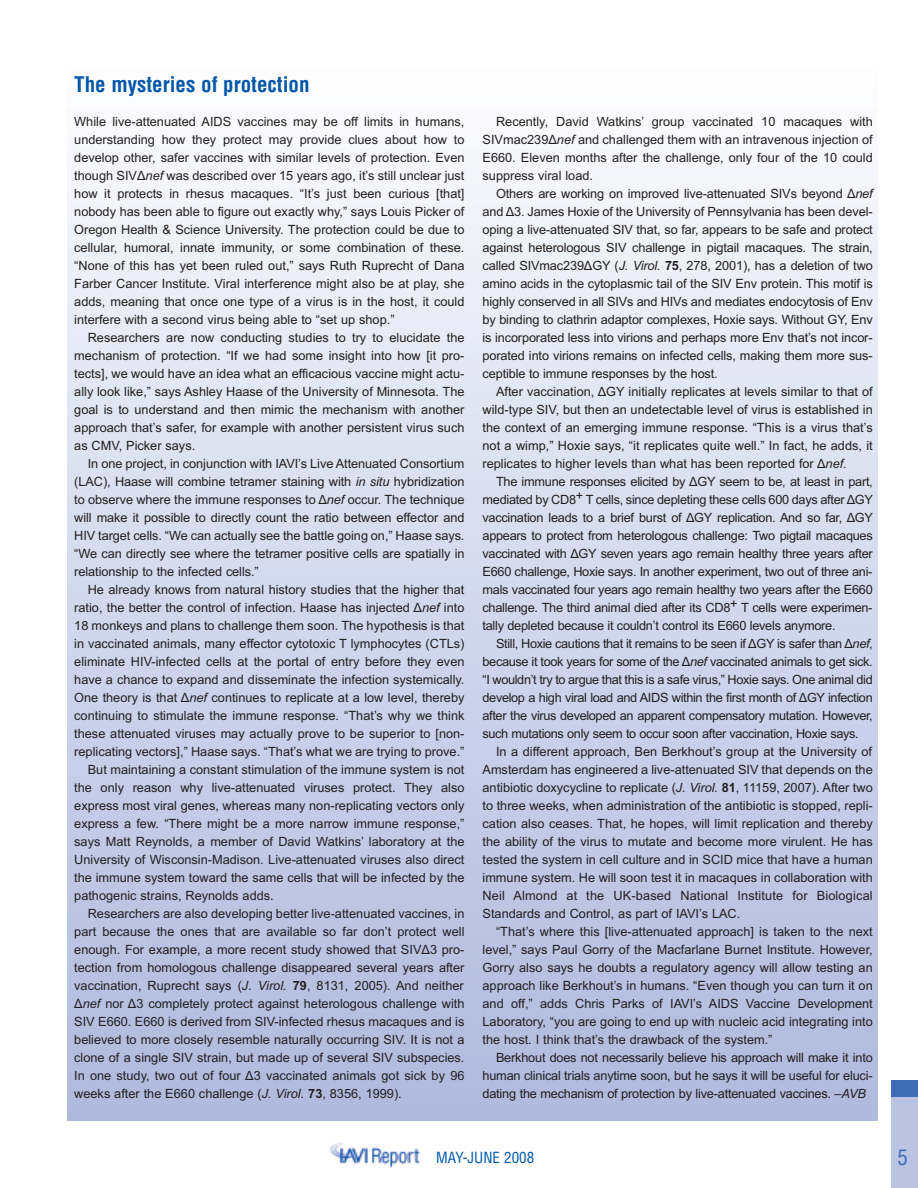
<style>
.page{position:relative;width:918px;height:1188px;background:#fff}
.page>*{position:absolute;margin:0;border:0;box-sizing:border-box;transform-origin:0 0}
.t1{font:700 condensed 21px "Helvetica";color:#0157a8}
.t2{font:condensed 21px "Helvetica";color:#3e6db6}
.t3{font:condensed 15px "Helvetica";color:#0157a8}
.t4{font:12.75px/18px "Arial";color:#231f20;text-align:justify}
.s1{font-style:italic}
.s2{font-weight:700}
</style>
<div class="page">
<div style="left:891px;top:1080px;width:27px;height:108px;background:#bac3e2"></div>
<div style="left:891px;top:1080px;width:27px;height:17px;background:#3e6db6"></div>
<img style="left:329px;top:1142px;width:91px;height:26px">
<div style="left:68px;top:68px;width:810px;height:1052px;background:linear-gradient(to bottom,#fcfcfe,#adb8dd)"></div>
<h1 class="t1" style="left:74px;top:73px;width:237px">The mysteries of protection</h1>
<p class="t4" style="left:74px;top:113px;width:392px">While live-attenuated AIDS vaccines may be off limits in humans, understanding how they protect may provide clues about how to develop other, safer vaccines with similar levels of protection. Even though SIV∆<span class="s1">nef</span> was described over 15 years ago, it’s still unclear just how it protects in rhesus macaques. “It’s just been curious [that] nobody has been able to figure out exactly why,” says Louis Picker of Oregon Health &amp; Science University. The protection could be due to cellular, humoral, innate immunity, or some combination of these. “None of this has yet been ruled out,” says Ruth Ruprecht of Dana Farber Cancer Institute. Viral interference might also be at play, she adds, meaning that once one type of a virus is in the host, it could interfere with a second virus being able to “set up shop.”</p>
<p class="t4" style="left:74px;top:329px;width:392px;text-indent:14px">Researchers are now conducting studies to try to elucidate the mechanism of protection. “If we had some insight into how [it pro&shy;tects], we would have an idea what an efficacious vaccine might actu&shy;ally look like,” says Ashley Haase of the University of Minnesota. The goal is to understand and then mimic the mechanism with another approach that’s safer, for example with another persistent virus such as CMV, Picker says.</p>
<p class="t4" style="left:74px;top:455px;width:392px;text-indent:14px">In one project, in conjunction with IAVI’s Live Attenuated Consortium (LAC), Haase will combine tetramer staining with <span class="s1">in situ</span> hybridization to observe where the immune responses to ∆<span class="s1">nef</span> occur. The technique will make it possible to directly count the ratio between effector and HIV target cells. “We can actually see the battle going on,” Haase says. “We can directly see where the tetramer positive cells are spatially in relationship to the infected cells.”</p>
<p class="t4" style="left:88px;top:581px;width:378px">He already knows from natural history studies that the higher that</p>
<p class="t4" style="left:74px;top:599px;width:392px">ratio, the better the control of infection. Haase has injected ∆<span class="s1">nef</span> into</p>
<p class="t4" style="left:74px;top:617px;width:392px">18 monkeys and plans to challenge them soon. The hypothesis is that</p>
<p class="t4" style="left:74px;top:635px;width:392px">in vaccinated animals, many effector cytotoxic T lymphocytes (CTLs)</p>
<p class="t4" style="left:74px;top:653px;width:392px">eliminate HIV-infected cells at the portal of entry before they even</p>
<p class="t4" style="left:74px;top:671px;width:392px">have a chance to expand and disseminate the infection systemically.</p>
<p class="t4" style="left:74px;top:689px;width:392px">One theory is that ∆<span class="s1">nef</span> continues to replicate at a low level, thereby</p>
<p class="t4" style="left:74px;top:707px;width:392px">continuing to stimulate the immune response. “That’s why we think</p>
<p class="t4" style="left:74px;top:725px;width:392px">these attenuated viruses may actually prove to be superior to [non-</p>
<p class="t4" style="left:74px;top:743px;width:392px">replicating vectors],” Haase says. “That’s what we are trying to prove.”</p>
<p class="t4" style="left:88px;top:761px;width:378px">But maintaining a constant stimulation of the immune system is not</p>
<p class="t4" style="left:74px;top:779px;width:392px">the only reason why live-attenuated viruses protect. They also</p>
<p class="t4" style="left:74px;top:797px;width:392px">express most viral genes, whereas many non-replicating vectors only</p>
<p class="t4" style="left:74px;top:815px;width:392px">express a few. “There might be a more narrow immune response,”</p>
<p class="t4" style="left:74px;top:833px;width:392px">says Matt Reynolds, a member of David Watkins’ laboratory at the</p>
<p class="t4" style="left:74px;top:851px;width:392px">University of Wisconsin-Madison. Live-attenuated viruses also direct</p>
<p class="t4" style="left:74px;top:869px;width:392px">the immune system toward the same cells that will be infected by the</p>
<p class="t4" style="left:74px;top:887px;width:201px">pathogenic strains, Reynolds adds.</p>
<p class="t4" style="left:88px;top:905px;width:378px">Researchers are also developing better live-attenuated vaccines, in</p>
<p class="t4" style="left:74px;top:923px;width:392px">part because the ones that are available so far don’t protect well</p>
<p class="t4" style="left:74px;top:941px;width:392px">enough. For example, a more recent study showed that SIV∆3 pro-</p>
<p class="t4" style="left:74px;top:959px;width:392px">tection from homologous challenge disappeared several years after</p>
<p class="t4" style="left:74px;top:977px;width:391px">vaccination, Ruprecht says (<span class="s1">J. Virol.</span> <span class="s2">79</span>, 8131, 2005). And neither</p>
<p class="t4" style="left:74px;top:995px;width:392px">∆<span class="s1">nef</span> nor ∆3 completely protect against heterologous challenge with</p>
<p class="t4" style="left:74px;top:1013px;width:392px">SIV E660. E660 is derived from SIV-infected rhesus macaques and is</p>
<p class="t4" style="left:74px;top:1031px;width:392px">believed to more closely resemble naturally occurring SIV. It is not a</p>
<p class="t4" style="left:74px;top:1049px;width:392px">clone of a single SIV strain, but made up of several SIV subspecies.</p>
<p class="t4" style="left:74px;top:1067px;width:392px">In one study, two out of four ∆3 vaccinated animals got sick by 96</p>
<p class="t4" style="left:74px;top:1085px;width:329px">weeks after the E660 challenge (<span class="s1">J. Virol.</span> <span class="s2">73</span>, 8356, 1999).</p>
<p class="t4" style="left:483px;top:113px;width:392px;text-indent:14px">Recently, David Watkins’ group vaccinated 10 macaques with SIVmac239∆<span class="s1">nef</span> and challenged them with an intravenous injection of E660. Eleven months after the challenge, only four of the 10 could suppress viral load.</p>
<p class="t4" style="left:483px;top:185px;width:392px;text-indent:13px">Others are working on improved live-attenuated SIVs beyond ∆<span class="s1">nef </span>and ∆3. James Hoxie of the University of Pennsylvania has been devel&shy;oping a live-attenuated SIV that, so far, appears to be safe and protect against heterologous SIV challenge in pigtail macaques. The strain, called SIVmac239∆GY (<span class="s1">J. Virol.</span> <span class="s2">75</span>, 278, 2001), has a deletion of two amino acids in the cytoplasmic tail of the SIV Env protein. This motif is highly conserved in all SIVs and HIVs and mediates endocytosis of Env by binding to clathrin adaptor complexes, Hoxie says. Without GY, Env is incorporated less into virions and perhaps more Env that’s not incor&shy;porated into virions remains on infected cells, making them more sus&shy;ceptible to immune responses by the host.</p>
<p class="t4" style="left:483px;top:383px;width:392px;text-indent:14px">After vaccination, ∆GY initially replicates at levels similar to that of wild-type SIV, but then an undetectable level of virus is established in the context of an emerging immune response. “This is a virus that’s not a wimp,” Hoxie says, “it replicates quite well.” In fact, he adds, it replicates to higher levels than what has been reported for ∆<span class="s1">nef</span>.</p>
<p class="t4" style="left:483px;top:473px;width:392px;text-indent:14px">The immune responses elicited by ∆GY seem to be, at least in part, mediated by CD8+ T cells, since depleting these cells 600 days after ∆GY vaccination leads to a brief burst of ∆GY replication. And so far, ∆GY appears to protect from heterologous challenge: Two pigtail macaques vaccinated with ∆GY seven years ago remain healthy three years after E660 challenge, Hoxie says. In another experiment, two out of three ani&shy;mals vaccinated four years ago remain healthy two years after the E660 challenge. The third animal died after its CD8+ T cells were experimen&shy;tally depleted because it couldn’t control its E660 levels anymore.</p>
<p class="t4" style="left:483px;top:635px;width:392px;text-indent:14px">Still, Hoxie cautions that it remains to be seen if ∆GY is safer than ∆<span class="s1">nef</span>, because it took years for some of the ∆<span class="s1">nef</span> vaccinated animals to get sick. “I wouldn’t try to argue that this is a safe virus,” Hoxie says. One animal did develop a high viral load and AIDS within the first month of ∆GY infection after the virus developed an apparent compensatory mutation. However, such mutations only seem to occur soon after vaccination, Hoxie says.</p>
<p class="t4" style="left:483px;top:743px;width:392px;text-indent:14px">In a different approach, Ben Berkhout’s group at the University of Amsterdam has engineered a live-attenuated SIV that depends on the antibiotic doxycycline to replicate (<span class="s1">J. Virol.</span> <span class="s2">81</span>, 11159, 2007). After two to three weeks, when administration of the antibiotic is stopped, repli&shy;cation also ceases. That, he hopes, will limit replication and thereby the ability of the virus to mutate and become more virulent. He has tested the system in cell culture and in SCID mice that have a human immune system. He will soon test it in macaques in collaboration with Neil Almond at the UK-based National Institute for Biological Standards and Control, as part of IAVI’s LAC.</p>
<p class="t4" style="left:483px;top:923px;width:392px;text-indent:13px">“That’s where this [live-attenuated approach] is taken to the next level,” says Paul Gorry of the Macfarlane Burnet Institute. However, Gorry also says he doubts a regulatory agency will allow testing an approach like Berkhout’s in humans. “Even though you can turn it on and off,” adds Chris Parks of IAVI’s AIDS Vaccine Development Laboratory, “you are going to end up with nucleic acid integrating into the host. I think that’s the drawback of the system.”</p>
<p class="t4" style="left:483px;top:1049px;width:392px;text-indent:14px">Berkhout does not necessarily believe his approach will make it into human clinical trials anytime soon, but he says it will be useful for eluci&shy;dating the mechanism of protection by live-attenuated vaccines. –<span class="s1">AVB</span></p>
<p class="t3" style="left:436px;top:1149px;width:99px">MAY-JUNE 2008</p>
<h1 class="t2" style="left:898px;top:1145px;width:12px">5</h1>
</div>
